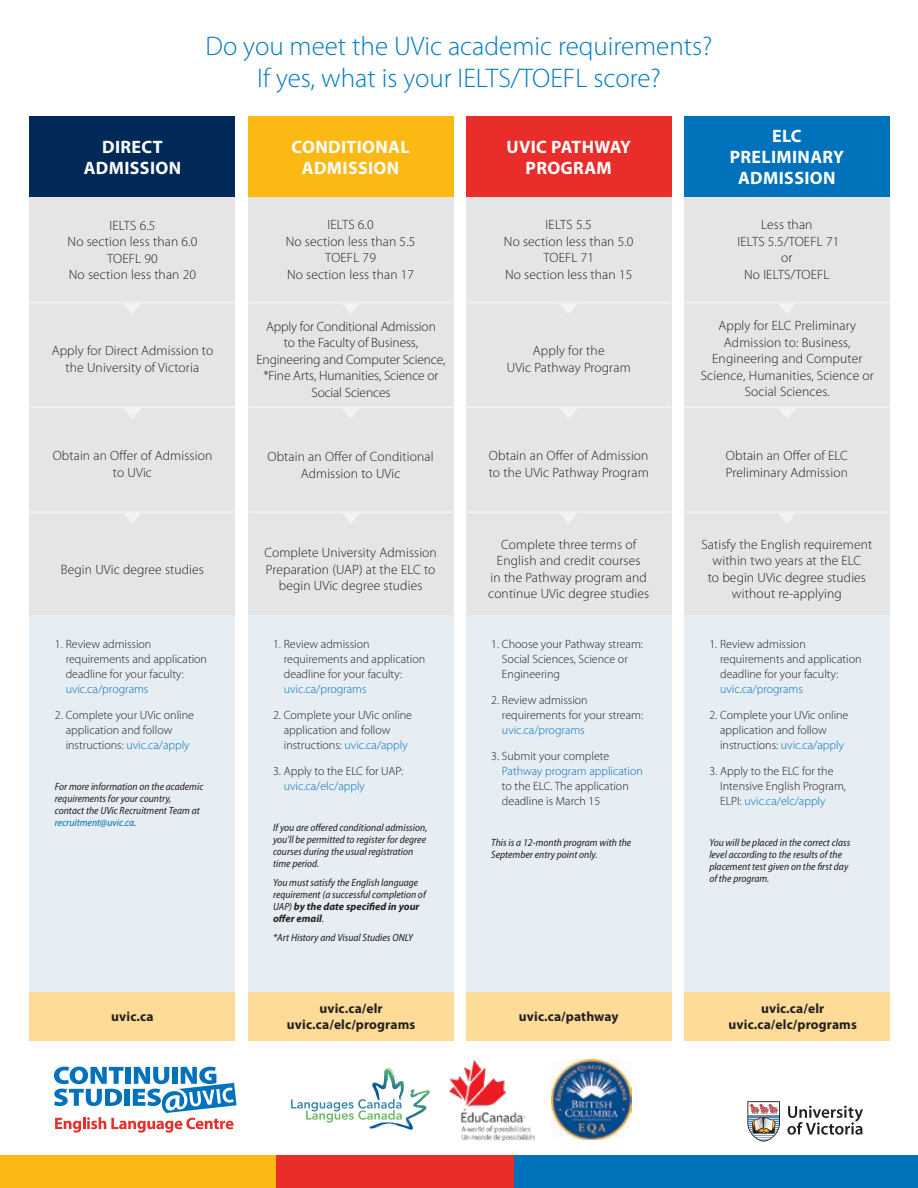
<style>
.page{position:relative;width:918px;height:1188px;background:#fff}
.page>*{position:absolute;margin:0;border:0;box-sizing:border-box;transform-origin:0 0}
.t1{font:300 27px/32.4px "Myriad Pro";color:#007bc1;text-align:center}
.t2{font:700 18px/21px "Myriad Pro";letter-spacing:.02em;color:#fff;text-align:center}
.t3{font:300 13.5px/16.5px "Myriad Pro";letter-spacing:.01em;color:#231f20;text-align:center}
.t4{font:300 13.5px/16.5px "Myriad Pro";letter-spacing:-.01em;color:#231f20;text-align:center}
.t5{font:700 13.5px/16.5px "Myriad Pro";letter-spacing:.01em;color:#231f20;text-align:center}
.t6{font:300 12px/15px "Myriad Pro";color:#231f20}
.t7{font:300 12px "Myriad Pro";color:#0072bc}
.t8{font:italic semi-condensed 10.5px/12px "Myriad Pro";color:#231f20}
.s1{color:#0072bc}
.s2{font-weight:700;font-stretch:normal}
</style>
<div class="page">
<svg style="left:787px;top:1106px;width:76px;height:29px"></svg>
<svg style="left:747px;top:1101px;width:33px;height:41px"></svg>
<div style="left:0;top:1155px;width:290px;height:33px;background:#fdb913"></div>
<div style="left:277px;top:1155px;width:251px;height:33px;background:#e82d2a"></div>
<div style="left:515px;top:1155px;width:403px;height:33px;background:#0072bc"></div>
<svg style="left:54px;top:1067px;width:183px;height:66px"></svg>
<div style="left:684px;top:578px;width:206px;height:422px;background:#e6edf3"></div>
<div style="left:684px;top:993px;width:206px;height:48px;background:#ffdb98"></div>
<div style="left:248px;top:173px;width:205px;height:830px;background:#e6edf3"></div>
<div style="left:466px;top:173px;width:205px;height:830px;background:#e6edf3"></div>
<div style="left:30px;top:173px;width:205px;height:830px;background:#e6edf3"></div>
<div style="left:30px;top:188px;width:205px;height:427px;background:#e6e5e5"></div>
<div style="left:30px;top:116px;width:205px;height:81px;background:#002958"></div>
<hr style="left:30px;top:302px;width:205px;height:1px;background:#fff">
<svg style="left:125px;top:304px;width:15px;height:10px"></svg>
<hr style="left:30px;top:407px;width:205px;height:1px;background:#fff">
<svg style="left:124px;top:408px;width:16px;height:10px"></svg>
<hr style="left:30px;top:511px;width:205px;height:2px;background:#fff">
<svg style="left:124px;top:513px;width:17px;height:10px"></svg>
<div style="left:248px;top:188px;width:205px;height:427px;background:#e6e5e5"></div>
<div style="left:248px;top:116px;width:205px;height:81px;background:#fdb913"></div>
<div style="left:466px;top:191px;width:205px;height:424px;background:#e6e5e5"></div>
<div style="left:466px;top:116px;width:205px;height:81px;background:#e82d2a"></div>
<div style="left:684px;top:190px;width:206px;height:425px;background:#e6e5e5"></div>
<div style="left:684px;top:116px;width:206px;height:81px;background:#0072bc"></div>
<div style="left:466px;top:993px;width:205px;height:48px;background:#ffdb98"></div>
<div style="left:248px;top:993px;width:205px;height:48px;background:#ffdb98"></div>
<div style="left:30px;top:993px;width:205px;height:48px;background:#ffdb98"></div>
<hr style="left:248px;top:302px;width:206px;height:1px;background:#fff">
<svg style="left:343px;top:304px;width:16px;height:9px"></svg>
<hr style="left:248px;top:407px;width:206px;height:1px;background:#fff">
<svg style="left:343px;top:408px;width:16px;height:10px"></svg>
<hr style="left:248px;top:511px;width:206px;height:2px;background:#fff">
<svg style="left:343px;top:513px;width:16px;height:10px"></svg>
<hr style="left:466px;top:302px;width:205px;height:1px;background:#fff">
<svg style="left:561px;top:304px;width:15px;height:10px"></svg>
<hr style="left:466px;top:407px;width:205px;height:1px;background:#fff">
<svg style="left:560px;top:408px;width:17px;height:10px"></svg>
<hr style="left:466px;top:511px;width:205px;height:2px;background:#fff">
<svg style="left:560px;top:513px;width:17px;height:10px"></svg>
<hr style="left:684px;top:302px;width:206px;height:1px;background:#fff">
<svg style="left:779px;top:304px;width:16px;height:9px"></svg>
<hr style="left:684px;top:407px;width:206px;height:1px;background:#fff">
<svg style="left:779px;top:408px;width:16px;height:10px"></svg>
<hr style="left:684px;top:511px;width:206px;height:2px;background:#fff">
<svg style="left:779px;top:513px;width:16px;height:10px"></svg>
<img style="left:450px;top:1060px;width:84px;height:80px">
<svg style="left:291px;top:1068px;width:136px;height:58px"></svg>
<img style="left:551px;top:1059px;width:81px;height:81px">
<h1 class="t1" style="left:205px;top:30px;width:509px">Do you meet the UVic academic requirements?<br>If yes, what is your IELTS/TOEFL score?</h1>
<h2 class="t2" style="left:84px;top:135px;width:99px">DIRECT<br>ADMISSION</h2>
<p class="t3" style="left:68px;top:217px;width:131px">IELTS 6.5<br>No section less than 6.0<br>TOEFL 90<br>No section less than 20</p>
<h2 class="t2" style="left:292px;top:135px;width:120px">CONDITIONAL<br>ADMISSION</h2>
<p class="t3" style="left:286px;top:217px;width:131px">IELTS 6.0<br>No section less than 5.5<br>TOEFL 79<br>No section less than 17</p>
<h2 class="t2" style="left:506px;top:135px;width:126px">UVIC PATHWAY<br>PROGRAM</h2>
<p class="t3" style="left:504px;top:217px;width:131px">IELTS 5.5<br>No section less than 5.0<br>TOEFL 71<br>No section less than 15</p>
<h2 class="t2" style="left:730px;top:125px;width:116px">ELC<br>PRELIMINARY<br>ADMISSION</h2>
<p class="t3" style="left:738px;top:217px;width:103px">Less than<br>IELTS 5.5/TOEFL 71 or<br>No IELTS/TOEFL</p>
<p class="t3" style="left:52px;top:342px;width:163px">Apply for Direct Admission to the University of Victoria</p>
<p class="t4" style="left:256px;top:318px;width:190px">Apply for Conditional Admission<br>to the Faculty of Business,<br>Engineering and Computer Science, *Fine Arts, Humanities, Science or<br>Social Sciences</p>
<p class="t3" style="left:507px;top:342px;width:125px">Apply for the<br>UVic Pathway Program</p>
<p class="t3" style="left:701px;top:318px;width:175px">Apply for ELC Preliminary<br>Admission to: Business,<br>Engineering and Computer<br>Science, Humanities, Science or<br>Social Sciences.</p>
<p class="t3" style="left:53px;top:448px;width:161px">Obtain an Offer of Admission to UVic</p>
<p class="t3" style="left:268px;top:449px;width:168px">Obtain an Offer of Conditional<br>Admission to UVic</p>
<p class="t3" style="left:489px;top:448px;width:162px;text-align:left">Obtain an Offer of Admission to the UVic Pathway Program</p>
<p class="t3" style="left:726px;top:448px;width:124px;text-align:left">Obtain an Offer of ELC<br>Preliminary Admission</p>
<p class="t3" style="left:61px;top:561px;width:144px">Begin UVic degree studies</p>
<p class="t3" style="left:264px;top:545px;width:174px">Complete University Admission<br>Preparation (UAP) at the ELC to begin UVic degree studies</p>
<p class="t3" style="left:488px;top:536px;width:163px">Complete three terms of<br>English and credit courses<br>in the Pathway program and continue UVic degree studies</p>
<p class="t3" style="left:702px;top:536px;width:172px">Satisfy the English requirement within two years at the ELC<br>to begin UVic degree studies without re-applying</p>
<p class="t6" style="left:66px;top:637px;width:143px;text-indent:-11px">1. Review admission requirements and application deadline for your faculty:</p>
<p class="t7" style="left:66px;top:682px;width:84px">uvic.ca/programs</p>
<p class="t6" style="left:66px;top:708px;width:130px;text-indent:-11px">2. Complete your UVic online application and follow instructions: <span class="s1">uvic.ca/apply</span></p>
<p class="t8" style="left:55px;top:781px;width:150px">For more information on the academic requirements for your country, contact the UVic Recruitment Team at <span class="s1">recruitment@uvic.ca</span>.</p>
<p class="t6" style="left:284px;top:637px;width:143px;text-indent:-11px">1. Review admission requirements and application deadline for your faculty:</p>
<p class="t7" style="left:284px;top:682px;width:84px">uvic.ca/programs</p>
<p class="t6" style="left:284px;top:708px;width:130px;text-indent:-11px">2. Complete your UVic online application and follow instructions: <span class="s1">uvic.ca/apply</span></p>
<p class="t6" style="left:273px;top:763px;width:132px">3. Apply to the ELC for UAP:</p>
<p class="t7" style="left:284px;top:779px;width:83px">uvic.ca/elc/apply</p>
<p class="t8" style="left:273px;top:822px;width:156px">If you are offered conditional admission, you’ll be permitted to register for degree courses during the usual registration time period.</p>
<p class="t8" style="left:273px;top:877px;width:154px">You must satisfy the English language requirement (a successful completion of<br>UAP) <span class="s2">by the date specified in your offer email</span>.</p>
<p class="t8" style="left:273px;top:931px;width:142px">*Art History and Visual Studies ONLY</p>
<p class="t6" style="left:502px;top:637px;width:142px;text-indent:-11px">1. Choose your Pathway stream:<br>Social Sciences, Science or<br>Engineering</p>
<p class="t6" style="left:502px;top:693px;width:143px;text-indent:-11px">2. Review admission requirements for your stream:</p>
<p class="t7" style="left:502px;top:723px;width:84px">uvic.ca/programs</p>
<p class="t6" style="left:491px;top:748px;width:120px">3. Submit your complete</p>
<p class="t7" style="left:502px;top:764px;width:142px">Pathway program application</p>
<p class="t6" style="left:502px;top:778px;width:128px">to the ELC. The application deadline is March 15</p>
<p class="t8" style="left:491px;top:837px;width:142px">This is a 12-month program with the<br>September entry point only.</p>
<p class="t6" style="left:720px;top:637px;width:143px;text-indent:-11px">1. Review admission requirements and application deadline for your faculty:</p>
<p class="t7" style="left:720px;top:682px;width:84px">uvic.ca/programs</p>
<p class="t6" style="left:720px;top:708px;width:130px;text-indent:-11px">2. Complete your UVic online application and follow instructions: <span class="s1">uvic.ca/apply</span></p>
<p class="t6" style="left:720px;top:763px;width:127px;text-indent:-11px">3. Apply to the ELC for the<br>Intensive English Program,<br>ELPI: <span class="s1">uvic.ca/elc/apply</span></p>
<p class="t8" style="left:709px;top:837px;width:143px">You will be placed in the correct class level according to the results of the placement test given on the first day of the program.</p>
<p class="t5" style="left:287px;top:1000px;width:130px">uvic.ca/elr uvic.ca/elc/programs</p>
<p class="t5" style="left:729px;top:1000px;width:130px">uvic.ca/elr uvic.ca/elc/programs</p>
<p class="t5" style="left:111px;top:1008px;width:44px">uvic.ca</p>
<p class="t5" style="left:519px;top:1008px;width:101px">uvic.ca/pathway</p>
</div>
